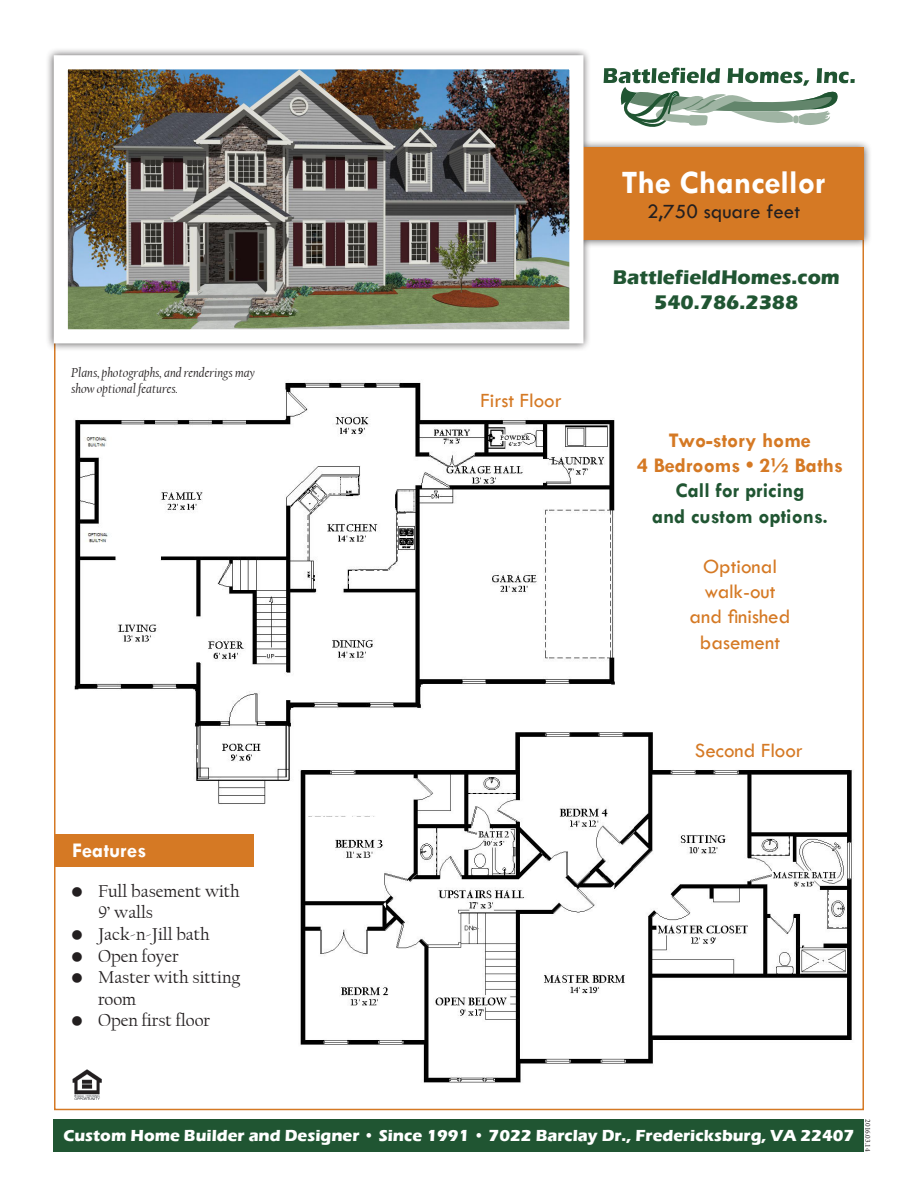
<style>
.page{position:relative;width:918px;height:1188px;background:#fff}
.page>*{position:absolute;margin:0;border:0;box-sizing:border-box;transform-origin:0 0}
.Heading_22pt{font:700 33px "Tw Cen";color:#fff}
.Heading_14pt_-_reg{font:21px "Tw Cen";color:#d57924}
.Heading_14pt{font:700 21px/25.2px "Tw Cen";color:#205532;text-align:center}
.Heading_14pt-2{font:700 21px "Tw Cen";color:#d57924}
.Heading_14pt_-_reg-2{font:21px "Tw Cen";color:#231f20}
.Heading_14pt-3{font:700 21px "Tw Cen";color:#fff}
.Logo_text{font:700 20.25px "Eras ITC";color:#205532}
.t1{font:18px/21.6px "Californian FB";color:#231f20}
.Logo_text-2{font:700 16.5px "Eras ITC";color:#fff}
.t2{font:italic 13.5px/16.2px "Californian FB";color:#231f20}
.t3{font:7.5px "Minion Pro";color:#231f20}
</style>
<div class="page">
<img style="left:74px;top:382px;width:541px;height:422px">
<img style="left:294px;top:721px;width:570px;height:366px">
<div style="left:45px;top:47px;width:827px;height:305px;background:#231f20;opacity:.75"></div>
<div style="left:584px;top:147px;width:280px;height:93px;background:#d57924"></div>
<img style="left:47px;top:48px;width:544px;height:303px">
<img style="left:72px;top:1070px;width:29px;height:30px">
<svg style="left:604px;top:68px;width:251px;height:66px"></svg>
<div style="left:54px;top:834px;width:200px;height:33px;background:#d57924"></div>
<div style="left:54px;top:1119px;width:810px;height:33px;background:#205532"></div>
<p class="t2" style="left:71px;top:365px;width:186px">Plans, photographs, and renderings may show optional features.</p>
<p class="Heading_14pt_-_reg" style="left:481px;top:388px;width:83px">First Floor</p>
<p class="Heading_22pt" style="left:622px;top:163px;width:205px">The Chancellor</p>
<p class="Heading_14pt_-_reg-2" style="left:647px;top:199px;width:155px">2,750 square feet</p>
<p class="Logo_text" style="left:613px;top:266px;width:229px">BattlefieldHomes.com</p>
<p class="Logo_text" style="left:654px;top:290px;width:146px">540.786.2388</p>
<p class="Heading_14pt-2" style="left:669px;top:428px;width:144px">Two-story home</p>
<p class="Heading_14pt-2" style="left:637px;top:453px;width:208px">4 Bedrooms • 2½ Baths</p>
<p class="Heading_14pt" style="left:652px;top:478px;width:177px">Call for pricing<br>and custom options.</p>
<p class="Heading_14pt_-_reg" style="left:703px;top:554px;width:75px">Optional</p>
<p class="Heading_14pt_-_reg" style="left:705px;top:579px;width:72px">walk-out</p>
<p class="Heading_14pt_-_reg" style="left:690px;top:604px;width:102px">and finished</p>
<p class="Heading_14pt_-_reg" style="left:700px;top:629px;width:82px">basement</p>
<p class="Heading_14pt-3" style="left:72px;top:838px;width:76px">Features</p>
<p class="t1" style="left:98px;top:880px;width:143px;text-indent:-27px">• Full basement with<br>9’ walls</p>
<p class="t1" style="left:71px;top:924px;width:140px">• Jack‐n‐Jill bath</p>
<p class="t1" style="left:71px;top:945px;width:109px">• Open foyer</p>
<p class="t1" style="left:98px;top:967px;width:144px;text-indent:-27px">• Master with sitting room</p>
<p class="t1" style="left:71px;top:1010px;width:141px">• Open first floor</p>
<p class="Heading_14pt_-_reg" style="left:695px;top:738px;width:109px">Second Floor</p>
<p class="Logo_text-2" style="left:63px;top:1126px;width:792px">Custom Home Builder and Designer • Since 1991 • 7022 Barclay Dr., Fredericksburg, VA 22407</p>
<p class="t3" style="left:873px;top:1119px;width:34px;rotate:90deg">2016.03.14</p>
</div>
